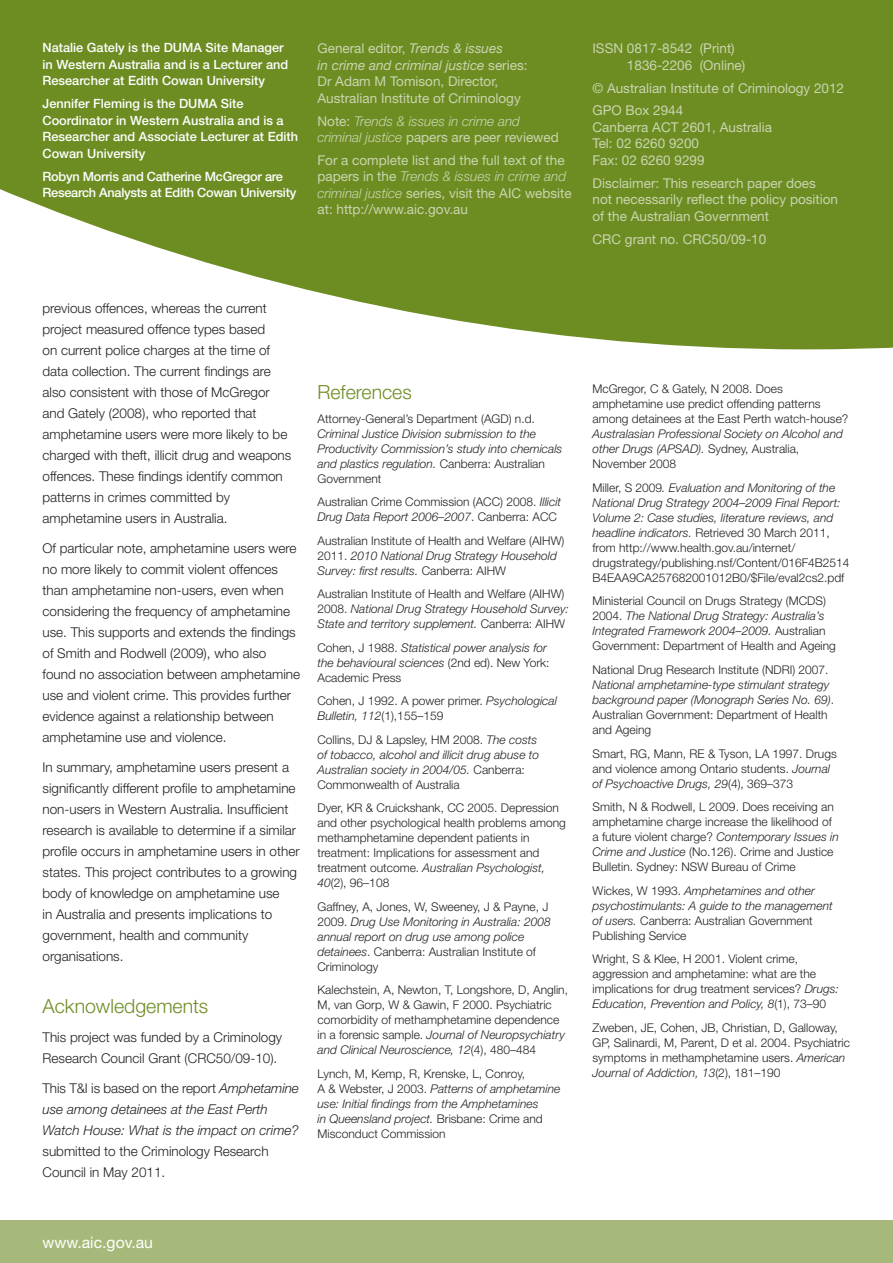
<style>
.page{position:relative;width:893px;height:1263px;background:#fff}
.page>*{position:absolute;margin:0;border:0;box-sizing:border-box;transform-origin:0 0}
.t1{font:300 19.5px "Helvetica Neue LT";color:#6d8d23}
.t2{font:15.75px "Helvetica Neue LT";color:#fff}
.t3{font:300 13.5px/21px "Helvetica Neue LT";color:#231f20}
.t4{font:13.5px/16.5px "Helvetica Neue LT";color:#cad5af}
.t5{font:italic 300 13.5px/21px "Helvetica Neue LT";color:#231f20}
.t6{font:italic 300 13.5px/16.5px "Helvetica Neue LT";color:#cad5af}
.t7{font:500 12.75px/16.5px "Helvetica Neue LT";color:#fff}
.t8{font:500 12.75px/16.5px "Helvetica Neue LT";letter-spacing:-.02em;color:#fff}
.t9{font:300 12px/15px "Helvetica Neue LT";color:#231f20}
.t10{font:italic 300 12px/15px "Helvetica Neue LT";color:#231f20}
.s1{font-style:italic}
.s2{font-weight:400;font-style:normal}
.s3{font-weight:300;font-style:italic}
.s4{font-style:normal}
</style>
<div class="page">
<svg style="left:0;top:0;width:893px;height:349px;background:#809c40"></svg>
<div style="left:0;top:1220px;width:893px;height:43px;background:#a7b97a"></div>
<p class="t7" style="left:43px;top:40px;width:247px">Natalie Gately is the DUMA Site Manager in Western Australia and is a Lecturer and<br>Researcher at Edith Cowan University</p>
<p class="t7" style="left:43px;top:95px;width:257px">Jennifer Fleming is the DUMA Site Coordinator in Western Australia and is a Researcher and Associate Lecturer at Edith Cowan University</p>
<p class="t8" style="left:43px;top:168px;width:255px">Robyn Morris and Catherine McGregor are<br>Research Analysts at Edith Cowan University</p>
<p class="t4" style="left:317px;top:40px;width:212px">General editor, <span class="s1">Trends &amp; issues<br>in crime and criminal justice</span> series:<br>Dr Adam M Tomison, Director, Australian Institute of Criminology</p>
<p class="t6" style="left:317px;top:112px;width:243px"><span class="s2">Note:</span> Trends &amp; issues in crime and criminal justice <span class="s2">papers are peer reviewed</span></p>
<p class="t4" style="left:317px;top:152px;width:256px">For a complete list and the full text of the papers in the <span class="s3">Trends &amp; issues in crime and criminal justice</span> series, visit the AIC website at: http://www.aic.gov.au</p>
<p class="t4" style="left:627px;top:40px;width:120px;text-indent:-34px">ISSN 0817-8542 (Print)<br>1836-2206 (Online)</p>
<p class="t4" style="left:592px;top:76px;width:253px;line-height:23px">© Australian Institute of Criminology 2012<br>GPO Box 2944</p>
<p class="t4" style="left:592px;top:119px;width:181px">Canberra ACT 2601, Australia<br>Tel: 02 6260 9200<br>Fax: 02 6260 9299</p>
<p class="t4" style="left:592px;top:175px;width:247px">Disclaimer: This research paper does not necessarily reflect the policy position of the Australian Government</p>
<p class="t4" style="left:592px;top:230px;width:175px">CRC grant no. CRC50/09-10</p>
<p class="t3" style="left:43px;top:298px;width:250px">previous offences, whereas the current project measured offence types based<br>on current police charges at the time of data collection. The current findings are also consistent with those of McGregor and Gately (2008), who reported that amphetamine users were more likely to be charged with theft, illicit drug and weapons offences. These findings identify common patterns in crimes committed by amphetamine users in Australia.</p>
<p class="t3" style="left:43px;top:537px;width:259px">Of particular note, amphetamine users were no more likely to commit violent offences than amphetamine non-users, even when considering the frequency of amphetamine use. This supports and extends the findings of Smith and Rodwell (2009), who also found no association between amphetamine use and violent crime. This provides further evidence against a relationship between amphetamine use and violence.</p>
<p class="t3" style="left:43px;top:756px;width:259px">In summary, amphetamine users present a significantly different profile to amphetamine non-users in Western Australia. Insufficient research is available to determine if a similar profile occurs in amphetamine users in other states. This project contributes to a growing body of knowledge on amphetamine use<br>in Australia and presents implications to government, health and community organisations.</p>
<h1 class="t1" style="left:43px;top:994px;width:167px">Acknowledgements</h1>
<p class="t3" style="left:43px;top:1027px;width:241px">This project was funded by a Criminology<br>Research Council Grant (CRC50/09-10).</p>
<p class="t5" style="left:43px;top:1077px;width:258px"><span class="s4">This T&amp;I is based on the report</span> Amphetamine use among detainees at the East Perth<br>Watch House: What is the impact on crime?</p>
<p class="t3" style="left:43px;top:1140px;width:228px">submitted to the Criminology Research<br>Council in May 2011.</p>
<h1 class="t1" style="left:317px;top:380px;width:96px">References</h1>
<p class="t9" style="left:317px;top:411px;width:219px">Attorney-General’s Department (AGD) n.d.</p>
<p class="t10" style="left:317px;top:426px;width:246px">Criminal Justice Division submission to the Productivity Commission’s study into chemicals and plastics regulation. <span class="s4">Canberra: Australian Government</span></p>
<p class="t9" style="left:317px;top:494px;width:245px">Australian Crime Commission (ACC) 2008. <span class="s1">Illicit<br>Drug Data Report 2006–2007</span>. Canberra: ACC</p>
<p class="t9" style="left:317px;top:533px;width:248px">Australian Institute of Health and Welfare (AIHW)<br>2011. <span class="s1">2010 National Drug Strategy Household<br>Survey: first results.</span> Canberra: AIHW</p>
<p class="t10" style="left:317px;top:586px;width:253px"><span class="s4">Australian Institute of Health and Welfare (AIHW)<br>2008.</span> National Drug Strategy Household Survey:<br>State and territory supplement. <span class="s4">Canberra: AIHW</span></p>
<p class="t10" style="left:317px;top:640px;width:234px"><span class="s4">Cohen, J 1988.</span> Statistical power analysis for the behavioural sciences <span class="s4">(2nd ed). New York:<br>Academic Press</span></p>
<p class="t9" style="left:317px;top:693px;width:241px">Cohen, J 1992. A power primer. <span class="s1">Psychological<br>Bulletin, 112</span>(1),155–159</p>
<p class="t10" style="left:317px;top:732px;width:223px"><span class="s4">Collins, DJ &amp; Lapsley, HM 2008.</span> The costs of tobacco, alcohol and illicit drug abuse to Australian society in 2004/05. <span class="s4">Canberra:<br>Commonwealth of Australia</span></p>
<p class="t9" style="left:317px;top:800px;width:250px">Dyer, KR &amp; Cruickshank, CC 2005. Depression and other psychological health problems among methamphetamine dependent patients in treatment: Implications for assessment and treatment outcome. <span class="s1">Australian Psychologist, 40</span>(2), 96–108</p>
<p class="t9" style="left:317px;top:899px;width:235px">Gaffney, A, Jones, W, Sweeney, J &amp; Payne, J 2009. <span class="s1">Drug Use Monitoring in Australia: 2008 annual report on drug use among police detainees</span>. Canberra: Australian Institute of Criminology</p>
<p class="t9" style="left:317px;top:982px;width:252px">Kalechstein, A, Newton, T, Longshore, D, Anglin, M, van Gorp, W &amp; Gawin, F 2000. Psychiatric comorbidity of methamphetamine dependence in a forensic sample. <span class="s1">Journal of Neuropsychiatry and Clinical Neuroscience, 12</span>(4), 480–484</p>
<p class="t9" style="left:317px;top:1066px;width:244px">Lynch, M, Kemp, R, Krenske, L, Conroy,<br>A &amp; Webster, J 2003. <span class="s1">Patterns of amphetamine use: Initial findings from the Amphetamines<br>in Queensland project.</span> Brisbane: Crime and Misconduct Commission</p>
<p class="t9" style="left:592px;top:381px;width:257px">McGregor, C &amp; Gately, N 2008. Does amphetamine use predict offending patterns among detainees at the East Perth watch-house?</p>
<p class="t10" style="left:592px;top:426px;width:252px">Australasian Professional Society on Alcohol and other Drugs (APSAD). <span class="s4">Sydney, Australia,<br>November 2008</span></p>
<p class="t9" style="left:592px;top:480px;width:259px">Miller, S 2009<span class="s1">. Evaluation and Monitoring of the National Drug Strategy 2004–2009 Final Report:<br>Volume 2: Case studies, literature reviews, and headline indicators.</span> Retrieved 30 March 2011, from http://www.health.gov.au/internet/ drugstrategy/publishing.nsf/Content/016F4B2514<br>B4EAA9CA257682001012B0/$File/eval2cs2.pdf</p>
<p class="t9" style="left:592px;top:593px;width:245px">Ministerial Council on Drugs Strategy (MCDS)<br>2004. <span class="s1">The National Drug Strategy: Australia’s Integrated Framework 2004–2009.</span> Australian Government: Department of Health and Ageing</p>
<p class="t9" style="left:592px;top:662px;width:238px">National Drug Research Institute (NDRI) 2007.</p>
<p class="t10" style="left:592px;top:677px;width:243px">National amphetamine-type stimulant strategy background paper (Monograph Series No. 69)<span class="s4">.<br>Australian Government: Department of Health and Ageing</span></p>
<p class="t9" style="left:592px;top:745px;width:246px">Smart, RG, Mann, RE &amp; Tyson, LA 1997. Drugs and violence among Ontario students. <span class="s1">Journal of Psychoactive Drugs, 29</span>(4), 369–373</p>
<p class="t9" style="left:592px;top:799px;width:248px">Smith, N &amp; Rodwell, L 2009. Does receiving an amphetamine charge increase the likelihood of a future violent charge? <span class="s1">Contemporary Issues in Crime and Justice</span> (No.126). Crime and Justice Bulletin. Sydney: NSW Bureau of Crime</p>
<p class="t10" style="left:592px;top:883px;width:242px"><span class="s4">Wickes, W 1993.</span> Amphetamines and other psychostimulants: A guide to the management of users. <span class="s4">Canberra: Australian Government Publishing Service</span></p>
<p class="t9" style="left:592px;top:951px;width:248px">Wright, S &amp; Klee, H 2001. Violent crime, aggression and amphetamine: what are the implications for drug treatment services? <span class="s1">Drugs:<br>Education, Prevention and Policy, 8</span>(1), 73–90</p>
<p class="t9" style="left:592px;top:1019px;width:259px">Zweben, JE, Cohen, JB, Christian, D, Galloway, GP, Salinardi, M, Parent, D et al. 2004. Psychiatric symptoms in methamphetamine users. <span class="s1">American Journal of Addiction, 13</span>(2), 181–190</p>
<h2 class="t2" style="left:43px;top:1233px;width:112px">www.aic.gov.au</h2>
</div>
